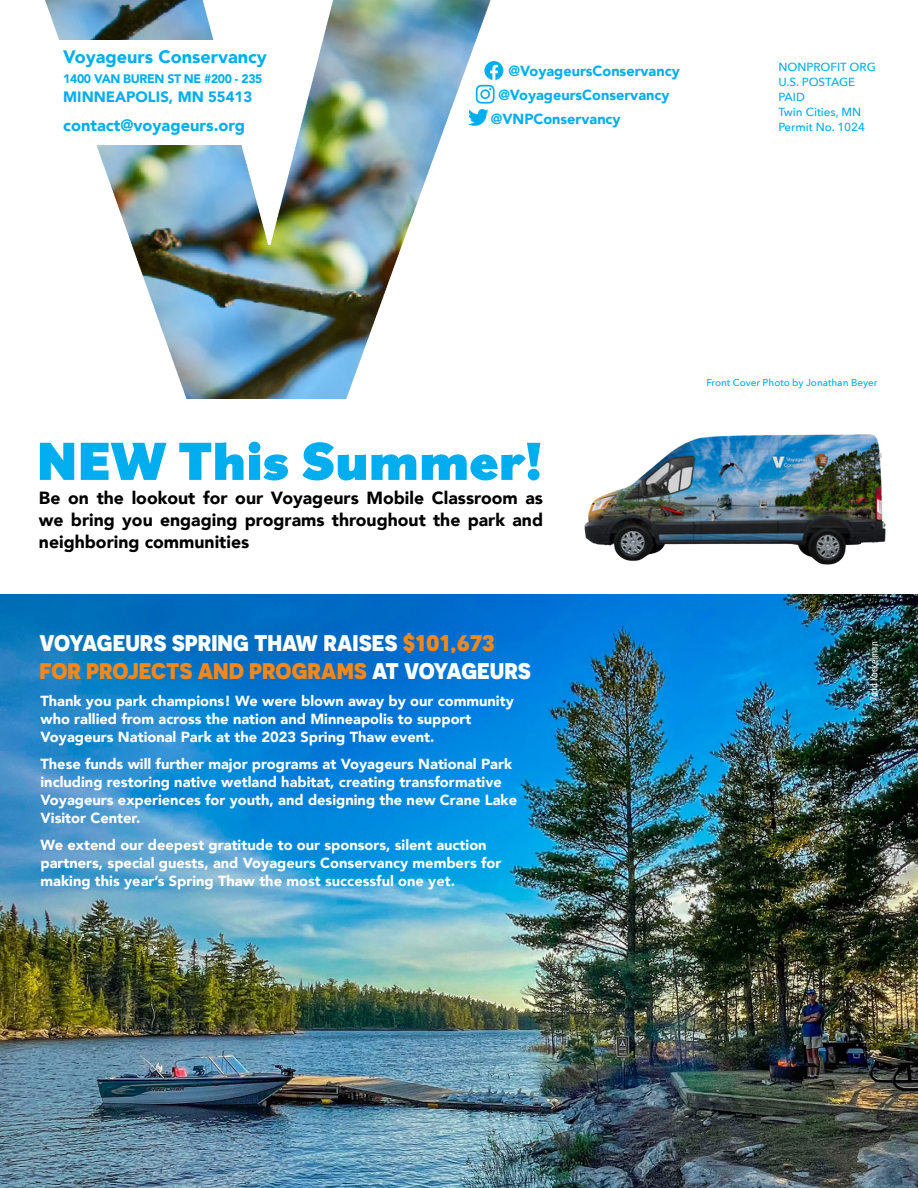
<style>
.page{position:relative;width:918px;height:1188px;background:#fff}
.page>*{position:absolute;margin:0;border:0;box-sizing:border-box;transform-origin:0 0}
.t1{font:900 56.25px "Bilo";color:#00aeef}
.t2{font:800 22.65px "Novecentosans";color:#fff}
.t3{font:800 22.65px "Novecentosans";color:#f0881e}
.t4{font:900 18px "Avenir";color:#00aeef}
.t5{font:900 17.55px/21.6px "Avenir";color:#000;text-align:justify}
.t6{font:900 16.5px "Avenir";color:#00aeef}
.t7{font:900 15px "Avenir";color:#00aeef}
.t8{font:900 14.7px/18px "Avenir";color:#fff}
.t9{font:900 14.7px "Avenir";color:#00aeef}
.t10{font:900 12.3px "Avenir";letter-spacing:-.03em;color:#00aeef}
.t11{font:500 11.7px "Avenir Next";color:#00aeef}
.t12{font:500 10.05px "Avenir Next";color:#00aeef}
.t13{font:500 10.05px "Avenir Next Condensed";color:#fff}
.s1{color:#f0881e}
.s2{color:#fff}
</style>
<div class="page">
<img style="left:0;top:594px;width:918px;height:594px">
<img style="left:45px;top:0;width:446px;height:399px">
<img style="left:584px;top:434px;width:302px;height:131px">
<div style="left:57px;top:40px;width:191px;height:105px;background:#fff"></div>
<svg style="left:468px;top:61px;width:35px;height:65px"></svg>
<p class="t4" style="left:63px;top:42px;width:205px">Voyageurs Conservancy</p>
<p class="t10" style="left:63px;top:68px;width:201px">1400 VAN BUREN ST NE #200 - 235</p>
<p class="t7" style="left:63px;top:84px;width:190px">MINNEAPOLIS, MN 55413</p>
<p class="t6" style="left:63px;top:111px;width:183px">contact@voyageurs.org</p>
<p class="t9" style="left:509px;top:58px;width:173px">@VoyageursConservancy</p>
<p class="t9" style="left:498px;top:82px;width:173px">@VoyageursConservancy</p>
<p class="t9" style="left:491px;top:106px;width:131px">@VNPConservancy</p>
<p class="t11" style="left:778px;top:57px;width:99px">NONPROFIT ORG</p>
<p class="t11" style="left:778px;top:72px;width:78px">U.S. POSTAGE</p>
<p class="t11" style="left:778px;top:87px;width:28px">PAID</p>
<p class="t11" style="left:778px;top:102px;width:84px">Twin Cities, MN</p>
<p class="t11" style="left:778px;top:117px;width:88px">Permit No. 1024</p>
<p class="t1" style="left:37px;top:422px;width:508px">NEW This Summer!</p>
<p class="t5" style="left:39px;top:487px;width:506px">Be on the lookout for our Voyageurs Mobile Classroom as we bring you engaging programs throughout the park and neighboring communities</p>
<p class="t2" style="left:40px;top:629px;width:457px">VOYAGEURS SPRING THAW RAISES <span class="s1">$101,673</span></p>
<p class="t3" style="left:40px;top:657px;width:493px">FOR PROJECTS AND PROGRAMS <span class="s2">AT VOYAGEURS</span></p>
<p class="t8" style="left:40px;top:692px;width:475px">Thank you park champions! We were blown away by our community who rallied from across the nation and Minneapolis to support<br>Voyageurs National Park at the 2023 Spring Thaw event.</p>
<p class="t8" style="left:40px;top:755px;width:478px">These funds will further major programs at Voyageurs National Park including restoring native wetland habitat, creating transformative Voyageurs experiences for youth, and designing the new Crane Lake Visitor Center.</p>
<p class="t8" style="left:40px;top:836px;width:462px">We extend our deepest gratitude to our sponsors, silent auction partners, special guests, and Voyageurs Conservancy members for making this year’s Spring Thaw the most successful one yet.</p>
<p class="t12" style="left:706px;top:374px;width:173px">Front Cover Photo by Jonathan Beyer</p>
<p class="t13" style="left:868px;top:700px;width:60px;rotate:-90deg">Todd Kockelman</p>
</div>
